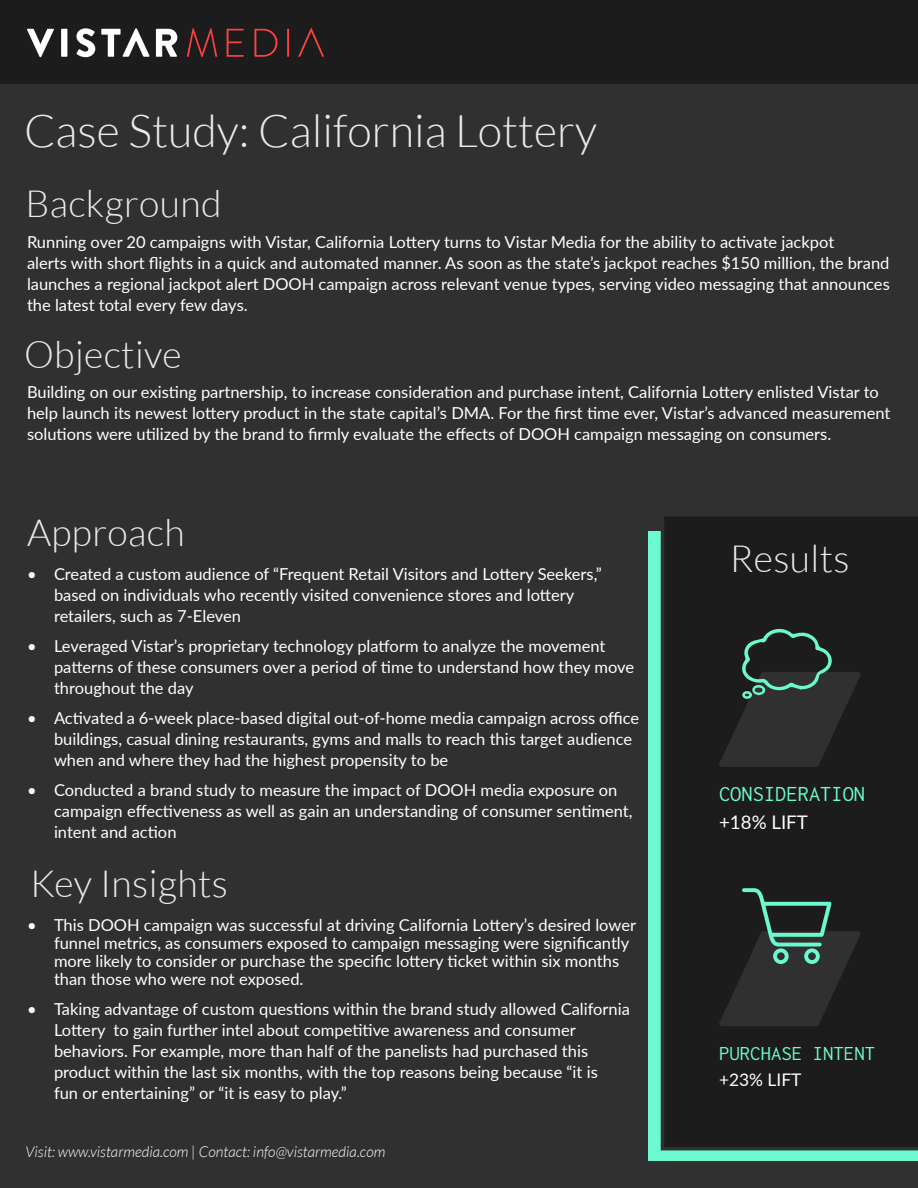
<style>
.page{position:relative;width:918px;height:1188px;background:#fff}
.page>*{position:absolute;margin:0;border:0;box-sizing:border-box;transform-origin:0 0}
.t1{font:300 45px "Lato";color:#ebe8e8}
.t2{font:300 37.5px "Lato";letter-spacing:.01em;color:#ebe8e8}
.t3{font:22.5px "Inconsolata";color:#6bfacf}
.t4{font:20.85px "Inconsolata";color:#6bfacf}
.t5{font:18.75px "Lato";color:#fff}
.t6{font:17.4px "Lato";color:#fff}
.t7{font:16.5px/21px "Lato";color:#fff}
.t8{font:italic 300 15px "Lato";color:#fff}
</style>
<div class="page">
<div style="left:0;top:32px;width:918px;height:1156px;background:#303030"></div>
<div style="left:0;top:0;width:918px;height:84px;background:#1c1c1c"></div>
<svg style="left:27px;top:29px;width:27px;height:28px"></svg>
<div style="left:61px;top:29px;width:6px;height:28px;background:#fff"></div>
<svg style="left:76px;top:28px;width:19px;height:29px"></svg>
<svg style="left:101px;top:28px;width:49px;height:29px"></svg>
<svg style="left:156px;top:29px;width:21px;height:28px"></svg>
<svg style="left:187px;top:28px;width:30px;height:29px"></svg>
<svg style="left:227px;top:29px;width:17px;height:28px"></svg>
<svg style="left:254px;top:29px;width:24px;height:28px"></svg>
<hr style="left:287px;top:29px;width:2px;height:28px;background:#ff4240">
<svg style="left:298px;top:28px;width:26px;height:29px"></svg>
<div style="left:649px;top:531px;width:269px;height:630px;background:#6bfacf"></div>
<div style="left:661px;top:516px;width:257px;height:634px;background:#1c1c1c"></div>
<svg style="left:719px;top:625px;width:142px;height:142px;background:#282f2d"></svg>
<svg style="left:719px;top:888px;width:142px;height:138px;background:#2a3330"></svg>
<p class="t1" style="left:24px;top:107px;width:574px">Case Study: California Lottery</p>
<p class="t2" style="left:26px;top:184px;width:198px">Background</p>
<p class="t7" style="left:27px;top:231px;width:864px">Running over 20 campaigns with Vistar, California Lottery turns to Vistar Media for the ability to activate jackpot<br>alerts with short flights in a quick and automated manner. As soon as the state’s jackpot reaches $150 million, the brand launches a regional jackpot alert DOOH campaign across relevant venue types, serving video messaging that announces the latest total every few days.</p>
<p class="t2" style="left:24px;top:334px;width:159px">Objective</p>
<p class="t7" style="left:27px;top:381px;width:865px">Building on our existing partnership, to increase consideration and purchase intent, California Lottery enlisted Vistar to help launch its newest lottery product in the state capital’s DMA. For the first time ever, Vistar’s advanced measurement solutions were utilized by the brand to firmly evaluate the effects of DOOH campaign messaging on consumers.</p>
<p class="t2" style="left:27px;top:513px;width:159px">Approach</p>
<p class="t7" style="left:54px;top:563px;width:549px;text-indent:-27px">• Created a custom audience of “Frequent Retail Visitors and Lottery Seekers,” based on individuals who recently visited convenience stores and lottery retailers, such as 7-Eleven</p>
<p class="t7" style="left:54px;top:635px;width:582px;text-indent:-27px">• Leveraged Vistar’s proprietary technology platform to analyze the movement patterns of these consumers over a period of time to understand how they move throughout the day</p>
<p class="t7" style="left:54px;top:707px;width:587px;text-indent:-27px">• Activated a 6-week place-based digital out-of-home media campaign across office buildings, casual dining restaurants, gyms and malls to reach this target audience when and where they had the highest propensity to be</p>
<p class="t7" style="left:54px;top:779px;width:580px;text-indent:-27px">• Conducted a brand study to measure the impact of DOOH media exposure on campaign effectiveness as well as gain an understanding of consumer sentiment, intent and action</p>
<p class="t2" style="left:30px;top:864px;width:199px">Key Insights</p>
<p class="t7" style="left:54px;top:916px;width:584px;line-height:18px;text-indent:-27px">• This DOOH campaign was successful at driving California Lottery’s desired lower funnel metrics, as consumers exposed to campaign messaging were significantly more likely to consider or purchase the specific lottery ticket within six months than those who were not exposed.</p>
<p class="t7" style="left:54px;top:998px;width:578px;text-indent:-27px">• Taking advantage of custom questions within the brand study allowed California Lottery to gain further intel about competitive awareness and consumer behaviors. For example, more than half of the panelists had purchased this product within the last six months, with the top reasons being because “it is<br>fun or entertaining” or “it is easy to play.”</p>
<p class="t8" style="left:26px;top:1144px;width:361px">Visit: www.vistarmedia.com | Contact: info@vistarmedia.com</p>
<p class="t2" style="left:730px;top:539px;width:121px">Results</p>
<p class="t3" style="left:719px;top:779px;width:148px">CONSIDERATION</p>
<p class="t5" style="left:719px;top:809px;width:90px">+18% LIFT</p>
<p class="t4" style="left:719px;top:1040px;width:158px">PURCHASE INTENT</p>
<p class="t6" style="left:719px;top:1067px;width:84px">+23% LIFT</p>
</div>
